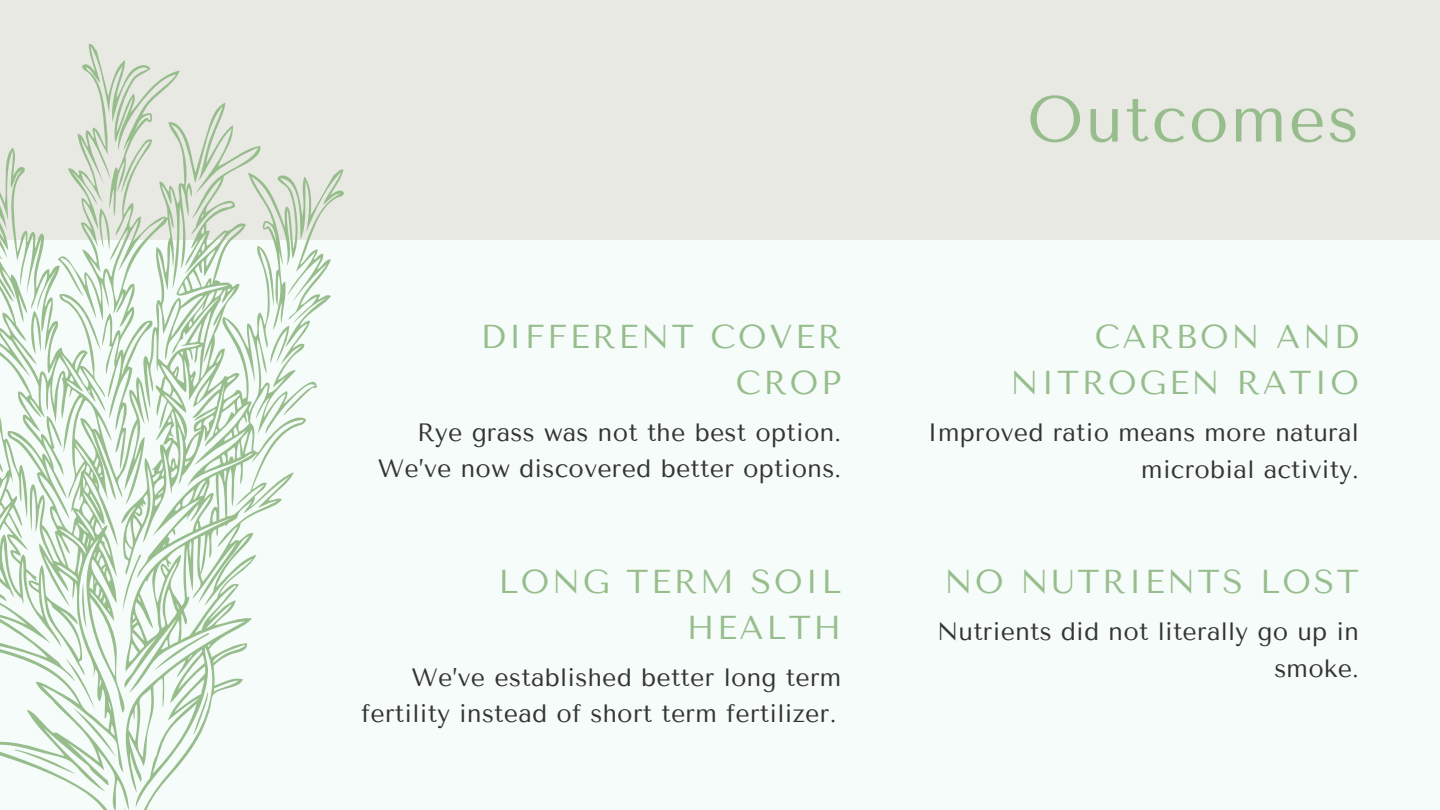
<style>
.page{position:relative;width:1440px;height:810px;background:#e8e9e3}
.page>*{position:absolute;margin:0;border:0;box-sizing:border-box;transform-origin:0 0}
.t1{font:65px "Tenor Sans";letter-spacing:.03em;color:#97bd8d}
.t2{font:33px/45.8px "Tenor Sans";letter-spacing:.08em;color:#97bd8d;text-align:right}
.t3{font:25px/36.8px "Tenor Sans";letter-spacing:.01em;color:#343434;text-align:right}
</style>
<div class="page">
<div style="left:0;top:240px;width:1440px;height:570px;background:#f6fcf9"></div>
<svg style="left:0;top:44px;width:344px;height:766px"></svg>
<svg style="left:270px;top:326px;width:19px;height:37px"></svg>
<svg style="left:81px;top:582px;width:6px;height:46px"></svg>
<svg style="left:193px;top:691px;width:16px;height:44px"></svg>
<p class="t2" style="left:481px;top:314px;width:362px">DIFFERENT COVER<br>CROP</p>
<p class="t3" style="left:378px;top:414px;width:465px">Rye grass was not the best option.<br>We’ve now discovered better options.</p>
<p class="t2" style="left:498px;top:559px;width:344px">LONG TERM SOIL<br>HEALTH</p>
<p class="t3" style="left:361px;top:659px;width:482px">We’ve established better long term fertility instead of short term fertilizer.</p>
<p class="t1" style="left:1027px;top:82px;width:333px">Outcomes</p>
<p class="t2" style="left:1010px;top:314px;width:350px">CARBON AND<br>NITROGEN RATIO</p>
<p class="t3" style="left:928px;top:414px;width:433px;line-height:37.5px">Improved ratio means more natural microbial activity.</p>
<p class="t2" style="left:944px;top:559px;width:416px">NO NUTRIENTS LOST</p>
<p class="t3" style="left:937px;top:613px;width:423px;line-height:37.5px">Nutrients did not literally go up in smoke.</p>
</div>
